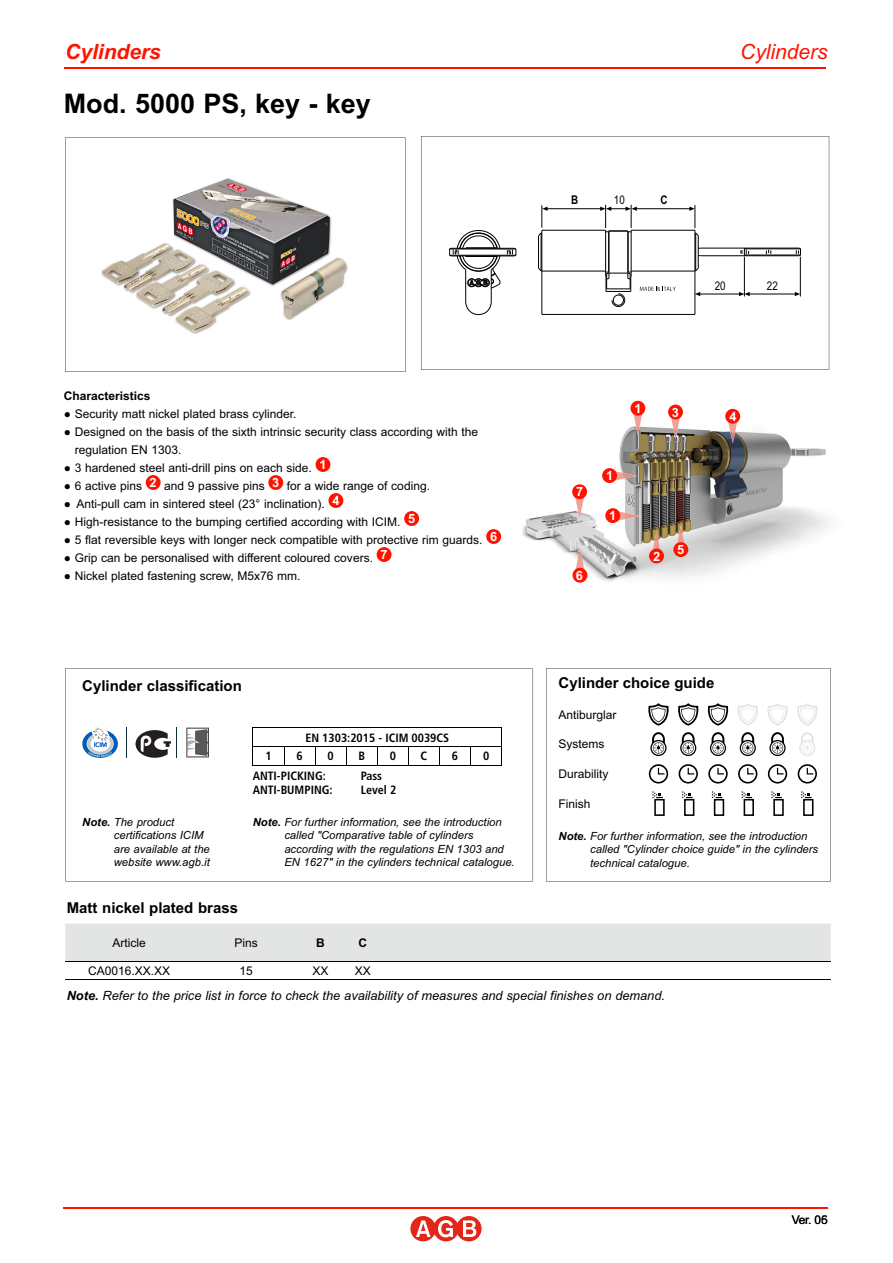
<style>
.page{position:relative;width:893px;height:1263px;background:#fff}
.page>*{position:absolute;margin:0;border:0;box-sizing:border-box;transform-origin:0 0}
.t1{font:700 27px "Arial";color:#000}
.t2{font:italic 21px "Arial";color:#ff1300}
.t3{font:italic 700 21px "Arial";color:#ff1300}
.t4{font:700 15px "Arial";color:#000}
.t5{font:italic 12.75px "Arial";color:#000}
.t6{font:700 12.75px "Arial";color:#fff}
.t7{font:12px/18px "Arial";color:#000}
.t8{font:700 condensed 12px "Frutiger LT Std";color:#000}
.t9{font:700 12px "Arial";color:#000}
.t10{font:12px "Arial Narrow";color:#000}
.t11{font:700 12px "Arial Narrow";color:#000}
.t12{font:italic 11.25px/13.5px "Arial";color:#000}
.s1{font-weight:700}
</style>
<div class="page">
<hr style="left:64px;top:67px;width:761px;height:2px;background:#ff1300">
<svg style="left:65px;top:138px;width:341px;height:234px"></svg>
<svg style="left:421px;top:136px;width:408px;height:234px"></svg>
<svg style="left:546px;top:668px;width:285px;height:213px"></svg>
<img style="left:486px;top:400px;width:344px;height:183px">
<img style="left:728px;top:423px;width:9px;height:20px">
<div style="left:725px;top:409px;width:15px;height:15px;background:#ff1300;border-radius:50%"></div>
<img style="left:652px;top:531px;width:9px;height:18px">
<div style="left:649px;top:548px;width:15px;height:15px;background:#ff1300;border-radius:50%"></div>
<img style="left:671px;top:418px;width:9px;height:21px">
<div style="left:668px;top:405px;width:15px;height:14px;background:#ff1300;border-radius:50%"></div>
<img style="left:633px;top:414px;width:10px;height:21px">
<div style="left:630px;top:401px;width:15px;height:15px;background:#ff1300;border-radius:50%"></div>
<img style="left:575px;top:498px;width:9px;height:21px">
<div style="left:572px;top:484px;width:15px;height:15px;background:#ff1300;border-radius:50%"></div>
<img style="left:676px;top:525px;width:9px;height:18px">
<div style="left:673px;top:542px;width:15px;height:15px;background:#ff1300;border-radius:50%"></div>
<img style="left:616px;top:471px;width:21px;height:9px">
<div style="left:602px;top:468px;width:15px;height:15px;background:#ff1300;border-radius:50%"></div>
<img style="left:618px;top:511px;width:22px;height:10px">
<div style="left:605px;top:508px;width:15px;height:15px;background:#ff1300;border-radius:50%"></div>
<img style="left:575px;top:548px;width:10px;height:22px">
<div style="left:572px;top:568px;width:15px;height:15px;background:#ff1300;border-radius:50%"></div>
<svg style="left:65px;top:668px;width:468px;height:213px"></svg>
<svg style="left:253px;top:728px;width:249px;height:37px"></svg>
<hr style="left:253px;top:765px;width:249px;height:1px;background:#000">
<hr style="left:127px;top:728px;width:1px;height:30px;background:#0c2e38">
<hr style="left:177px;top:728px;width:1px;height:30px;background:#0c2e38">
<svg style="left:82px;top:728px;width:36px;height:30px"></svg>
<svg style="left:186px;top:728px;width:23px;height:29px"></svg>
<svg style="left:136px;top:730px;width:34px;height:28px"></svg>
<div style="left:65px;top:923px;width:766px;height:39px;background:#e3e4e4"></div>
<hr style="left:65px;top:962px;width:766px;height:1px;background:#000">
<hr style="left:65px;top:979px;width:766px;height:1px;background:#000">
<svg style="left:648px;top:703px;width:21px;height:23px"></svg>
<svg style="left:678px;top:703px;width:20px;height:23px"></svg>
<svg style="left:708px;top:703px;width:20px;height:23px"></svg>
<svg style="left:738px;top:703px;width:20px;height:23px"></svg>
<svg style="left:767px;top:703px;width:21px;height:23px"></svg>
<svg style="left:797px;top:703px;width:20px;height:23px"></svg>
<svg style="left:650px;top:732px;width:16px;height:24px"></svg>
<svg style="left:680px;top:732px;width:16px;height:24px"></svg>
<svg style="left:710px;top:732px;width:16px;height:24px"></svg>
<svg style="left:740px;top:732px;width:16px;height:24px"></svg>
<svg style="left:769px;top:732px;width:17px;height:24px"></svg>
<svg style="left:799px;top:732px;width:16px;height:24px"></svg>
<svg style="left:649px;top:764px;width:19px;height:19px"></svg>
<svg style="left:679px;top:764px;width:19px;height:19px"></svg>
<svg style="left:708px;top:764px;width:20px;height:19px"></svg>
<svg style="left:738px;top:764px;width:19px;height:19px"></svg>
<svg style="left:768px;top:764px;width:19px;height:19px"></svg>
<svg style="left:798px;top:764px;width:19px;height:19px"></svg>
<div style="left:654px;top:799px;width:11px;height:17px;border:2px solid #000"></div>
<svg style="left:652px;top:791px;width:11px;height:7px"></svg>
<div style="left:684px;top:799px;width:10px;height:17px;border:2px solid #000"></div>
<svg style="left:682px;top:791px;width:11px;height:7px"></svg>
<div style="left:714px;top:799px;width:10px;height:17px;border:2px solid #000"></div>
<svg style="left:712px;top:791px;width:10px;height:7px"></svg>
<div style="left:744px;top:799px;width:10px;height:17px;border:2px solid #000"></div>
<svg style="left:742px;top:791px;width:10px;height:7px"></svg>
<div style="left:773px;top:799px;width:11px;height:17px;border:2px solid #000"></div>
<svg style="left:771px;top:791px;width:11px;height:7px"></svg>
<div style="left:803px;top:799px;width:10px;height:17px;border:2px solid #000"></div>
<svg style="left:801px;top:791px;width:11px;height:7px"></svg>
<div style="left:316px;top:457px;width:14px;height:15px;background:#ff1300;border-radius:50%"></div>
<div style="left:146px;top:475px;width:15px;height:15px;background:#ff1300;border-radius:50%"></div>
<div style="left:268px;top:475px;width:15px;height:15px;background:#ff1300;border-radius:50%"></div>
<div style="left:328px;top:493px;width:15px;height:15px;background:#ff1300;border-radius:50%"></div>
<div style="left:404px;top:511px;width:15px;height:15px;background:#ff1300;border-radius:50%"></div>
<div style="left:486px;top:529px;width:15px;height:15px;background:#ff1300;border-radius:50%"></div>
<div style="left:377px;top:547px;width:15px;height:15px;background:#ff1300;border-radius:50%"></div>
<svg style="left:410px;top:1216px;width:72px;height:25px"></svg>
<hr style="left:64px;top:1208px;width:764px;height:1px;background:#ff1300">
<h2 class="t3" style="left:65px;top:40px;width:97px">Cylinders</h2>
<h2 class="t2" style="left:740px;top:44px;width:89px">Cylinders</h2>
<h2 class="t3" style="left:80px;top:40px;width:59px">ilindri</h2>
<h2 class="t2" style="left:763px;top:44px;width:66px">Cilindri</h2>
<h1 class="t1" style="left:64px;top:94px;width:308px">Mod. 5000 PS, key - key</h1>
<p class="t9" style="left:64px;top:391px;width:88px">Characteristics</p>
<p class="t7" style="left:64px;top:406px;width:234px">● Security matt nickel plated brass cylinder.</p>
<p class="t7" style="left:75px;top:424px;width:405px;text-indent:-11px">● Designed on the basis of the sixth intrinsic security class according with the regulation EN 1303.</p>
<p class="t7" style="left:64px;top:460px;width:264px">● 3 hardened steel anti-drill pins on each side. <sup>1</sup></p>
<p class="t7" style="left:64px;top:478px;width:368px">● 6 active pins <sup>2</sup> and 9 passive pins <sup>3</sup> for a wide range of coding.</p>
<p class="t7" style="left:64px;top:496px;width:277px">● Anti-pull cam in sintered steel (23° inclination). <sup>4</sup></p>
<p class="t7" style="left:64px;top:514px;width:353px">● High-resistance to the bumping certified according with ICIM. <sup>5</sup></p>
<p class="t7" style="left:64px;top:532px;width:435px">● 5 flat reversible keys with longer neck compatible with protective rim guards. <sup>6</sup></p>
<p class="t7" style="left:64px;top:550px;width:325px">● Grip can be personalised with different coloured covers. <sup>7</sup></p>
<p class="t7" style="left:64px;top:568px;width:238px">● Nickel plated fastening screw, M5x76 mm.</p>
<p class="t4" style="left:82px;top:680px;width:161px">Cylinder classification</p>
<p class="t12" style="left:114px;top:816px;width:97px;text-indent:-32px"><span class="s1">Note.</span> The product certifications ICIM are available at the website www.agb.it</p>
<p class="t4" style="left:67px;top:903px;width:173px">Matt nickel plated brass</p>
<p class="t8" style="left:305px;top:732px;width:145px">EN 1303:2015 - ICIM 0039CS</p>
<p class="t8" style="left:265px;top:750px;width:8px">1</p>
<p class="t8" style="left:296px;top:750px;width:8px">6</p>
<p class="t8" style="left:328px;top:750px;width:8px">0</p>
<p class="t8" style="left:358px;top:750px;width:8px">B</p>
<p class="t8" style="left:390px;top:750px;width:8px">0</p>
<p class="t8" style="left:421px;top:750px;width:8px">C</p>
<p class="t8" style="left:452px;top:750px;width:8px">6</p>
<p class="t8" style="left:483px;top:750px;width:8px">0</p>
<p class="t8" style="left:253px;top:770px;width:75px">ANTI-PICKING:</p>
<p class="t8" style="left:361px;top:770px;width:23px">Pass</p>
<p class="t8" style="left:253px;top:784px;width:81px">ANTI-BUMPING:</p>
<p class="t8" style="left:361px;top:784px;width:37px">Level 2</p>
<p class="t12" style="left:284px;top:816px;width:232px;text-indent:-32px"><span class="s1">Note.</span> For further information, see the introduction called "Comparative table of cylinders according with the regulations EN 1303 and EN 1627" in the cylinders technical catalogue.</p>
<p class="t7" style="left:112px;top:935px;width:35px">Article</p>
<p class="t7" style="left:234px;top:935px;width:25px">Pins</p>
<p class="t9" style="left:316px;top:938px;width:10px">B</p>
<p class="t9" style="left:359px;top:938px;width:10px">C</p>
<p class="t7" style="left:88px;top:963px;width:84px">CA0016.XX.XX</p>
<p class="t7" style="left:239px;top:963px;width:15px">15</p>
<p class="t7" style="left:312px;top:963px;width:18px">XX</p>
<p class="t7" style="left:355px;top:963px;width:18px">XX</p>
<p class="t10" style="left:614px;top:193px;width:12px">10</p>
<p class="t11" style="left:571px;top:193px;width:9px">B</p>
<p class="t11" style="left:661px;top:193px;width:9px">C</p>
<p class="t10" style="left:715px;top:279px;width:12px">20</p>
<p class="t10" style="left:767px;top:279px;width:12px">22</p>
<p class="t6" style="left:576px;top:487px;width:9px">7</p>
<p class="t6" style="left:576px;top:571px;width:9px">6</p>
<p class="t6" style="left:634px;top:404px;width:9px">1</p>
<p class="t6" style="left:672px;top:407px;width:9px">3</p>
<p class="t6" style="left:606px;top:471px;width:9px">1</p>
<p class="t6" style="left:609px;top:511px;width:9px">1</p>
<p class="t6" style="left:653px;top:551px;width:9px">2</p>
<p class="t6" style="left:677px;top:545px;width:9px">5</p>
<p class="t6" style="left:730px;top:412px;width:9px">4</p>
<p class="t4" style="left:559px;top:677px;width:157px">Cylinder choice guide</p>
<p class="t7" style="left:559px;top:707px;width:60px">Antiburglar</p>
<p class="t7" style="left:559px;top:736px;width:48px">Systems</p>
<p class="t7" style="left:559px;top:766px;width:52px">Durability</p>
<p class="t7" style="left:559px;top:796px;width:34px">Finish</p>
<p class="t12" style="left:590px;top:830px;width:230px;text-indent:-32px"><span class="s1">Note.</span> For further information, see the introduction called "Cylinder choice guide" in the cylinders technical catalogue.</p>
<p class="t5" style="left:67px;top:991px;width:600px"><span class="s1">Note.</span> Refer to the price list in force to check the availability of measures and special finishes on demand.</p>
<p class="t7" style="left:792px;top:1212px;width:37px">Ver. 06</p>
<p class="t7" style="left:821px;top:1212px;width:8px">5</p>
</div>
